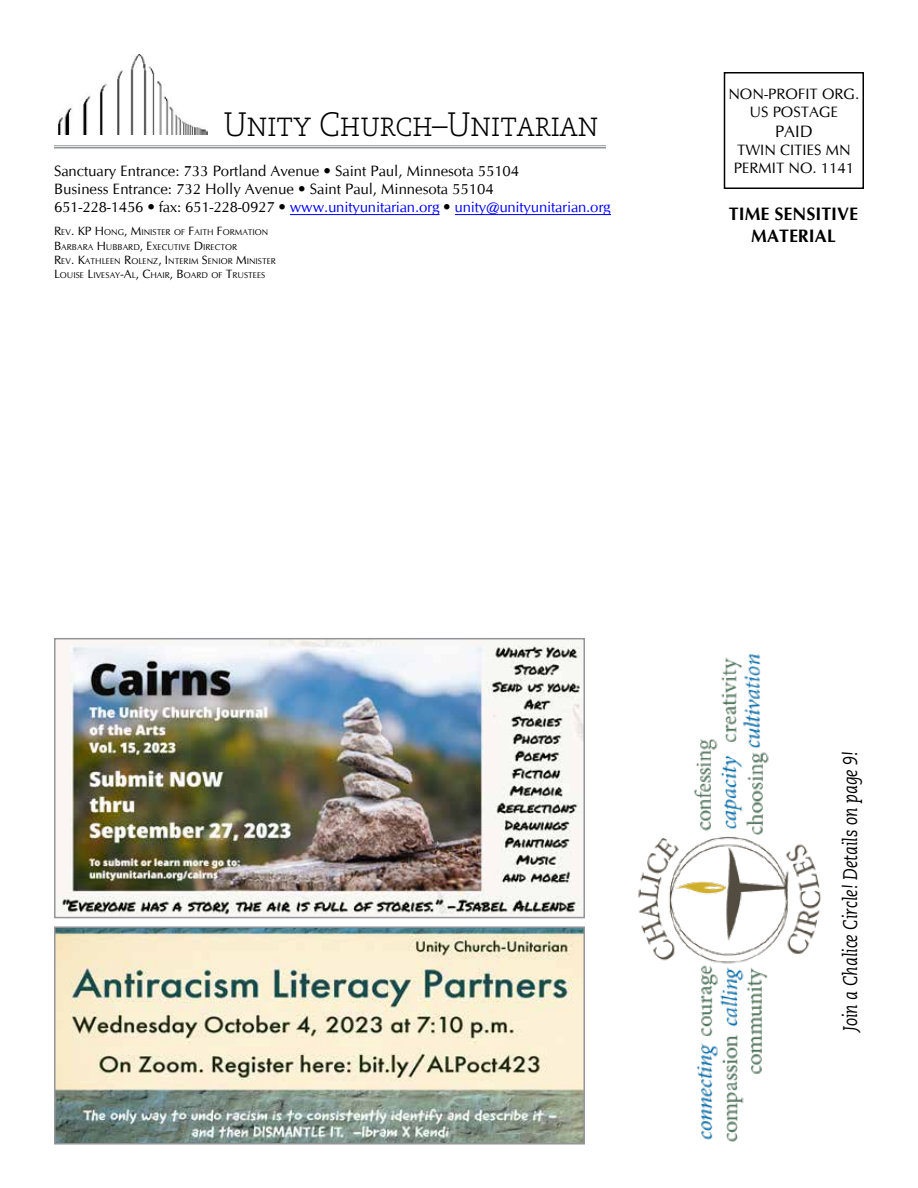
<style>
.page{position:relative;width:918px;height:1188px;background:#fff}
.page>*{position:absolute;margin:0;border:0;box-sizing:border-box;transform-origin:0 0}
.t1{font:300 33.75px "Caecilia LT Pro 45";letter-spacing:-.02em;color:#000;scale:.92 1}
.t2{font:italic 19.8px "Caecilia LT Pro 56";color:#000;scale:.82 1}
.t3{font:700 18px/21.6px "CG Omega";color:#000;text-align:center}
.t4{font:16.5px "CG Omega";color:#000}
.t5{font:15px/18px "CG Omega";color:#000}
.t6{font:8.4px/14.4px "CG Omega";color:#000}
.s1{color:#00f}
.s2{font-size:12px}
</style>
<div class="page">
<img style="left:58px;top:54px;width:150px;height:81px">
<hr style="left:54px;top:145px;width:552px;height:1px;background:#939598">
<hr style="left:54px;top:147px;width:552px;height:1px;background:#939598">
<hr style="left:290px;top:214px;width:150px;height:1px;background:#00f">
<hr style="left:455px;top:214px;width:156px;height:1px;background:#00f">
<div style="left:724px;top:72px;width:140px;height:117px;border:2px solid #000"></div>
<img style="left:57px;top:929px;width:525px;height:212px">
<div style="left:54px;top:926px;width:531px;height:218px;border:2px solid #939598"></div>
<img style="left:57px;top:641px;width:525px;height:274px">
<div style="left:54px;top:638px;width:531px;height:280px;border:2px solid #939598"></div>
<img style="left:638px;top:654px;width:183px;height:488px">
<h1 class="t1" style="left:224px;top:103px;width:409px">Unity Church–Unitarian</h1>
<p class="t5" style="left:54px;top:162px;width:558px">Sanctuary Entrance: 733 Portland Avenue • Saint Paul, Minnesota 55104<br>Business Entrance: 732 Holly Avenue • Saint Paul, Minnesota 55104<br>651-228-1456 • fax: 651-228-0927 • <span class="s1">www.unityunitarian.org</span> • <span class="s1">unity@unityunitarian.org</span></p>
<p class="t6" style="left:54px;top:225px;width:223px"><span class="s2">R</span>EV<span class="s2">. KP H</span>ONG<span class="s2">, M</span>INISTER OF <span class="s2">F</span>AITH <span class="s2">F</span>ORMATION <span class="s2">B</span>ARBARA <span class="s2">H</span>UBBARD<span class="s2">, E</span>XECUTIVE <span class="s2">D</span> IRECTOR<br><span class="s2">R</span>EV<span class="s2">. K</span>ATH LEEN <span class="s2">R</span>OLENZ<span class="s2">, I</span> NTERIM <span class="s2">S</span>ENIOR <span class="s2">M</span>INISTER <span class="s2">L</span>OUISE <span class="s2">L</span>IVESAY<span class="s2">-A</span>L<span class="s2">, C</span>HAIR<span class="s2">, B</span>OARD OF <span class="s2">T</span>RUSTEES</p>
<p class="t5" style="left:728px;top:85px;width:133px;text-align:center">NON-PROFIT ORG.<br>US POSTAGE</p>
<p class="t4" style="left:775px;top:121px;width:39px">PAID</p>
<p class="t5" style="left:734px;top:141px;width:122px">TWIN CITIES MN<br>PERMIT NO. 1141</p>
<p class="t3" style="left:729px;top:203px;width:131px">TIME SENSITIVE<br>MATERIAL</p>
<h2 class="t2" style="left:838px;top:1031px;width:343px;rotate:-90deg">Join a Chalice Circle! Details on page 9!</h2>
</div>
